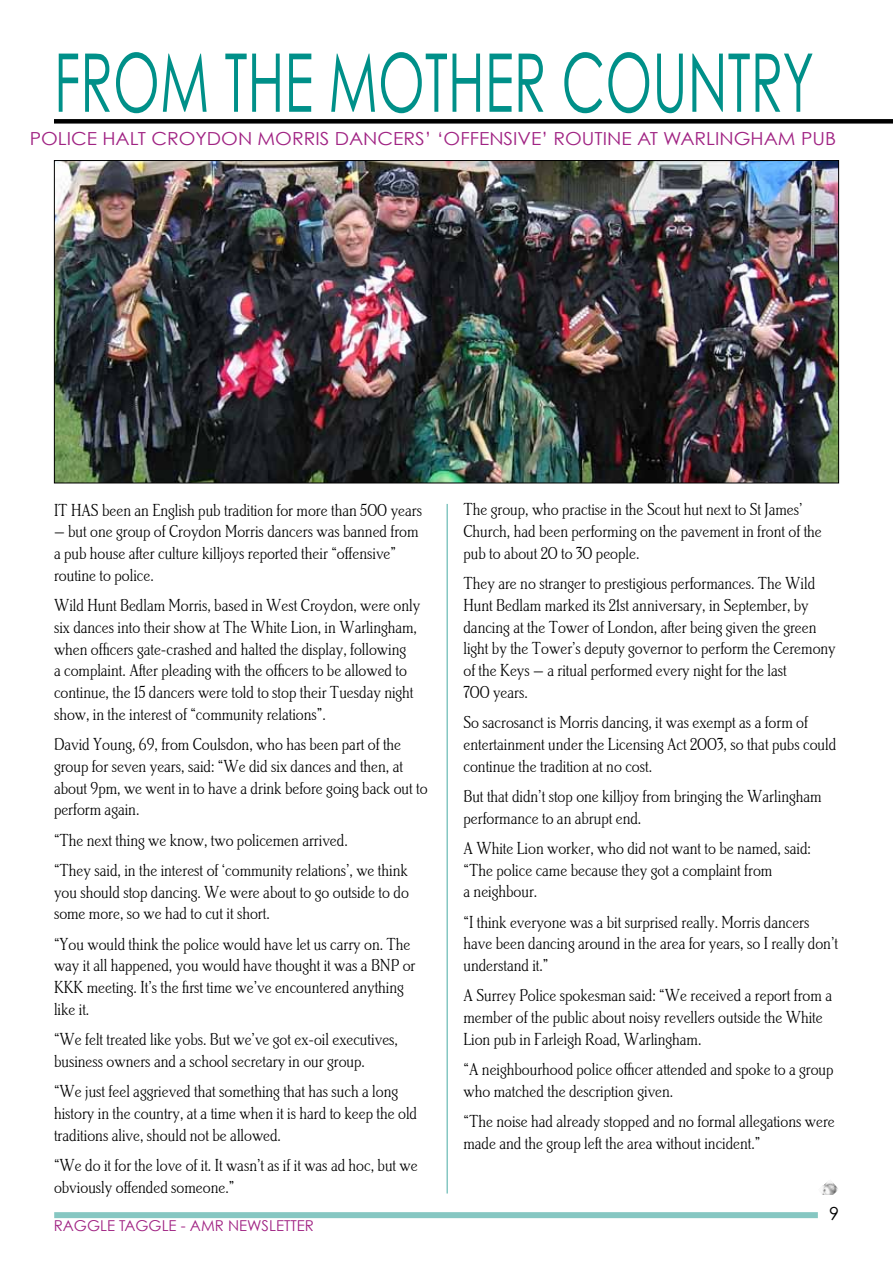
<style>
.page{position:relative;width:893px;height:1263px;background:#fff}
.page>*{position:absolute;margin:0;border:0;box-sizing:border-box;transform-origin:0 0}
.t1{font:81px "Weezer Font";color:#009089;scale:.67 1}
.t2{font:18px/21.8px "Brighton Light Let Plain";color:#000;scale:.95 1}
.t3{font:18px "Weezer Font";color:#a02383;scale:1.07 1}
.t4{font:18px "Weezer Font";color:#000}
.t5{font:15px "Weezer Font";color:#a02383}
</style>
<div class="page">
<div style="left:54px;top:1212px;width:764px;height:6px;background:#86c7c2"></div>
<div style="left:54px;top:119px;width:839px;height:5px;background:#000"></div>
<img style="left:56px;top:162px;width:781px;height:319px">
<hr style="left:446px;top:504px;width:2px;height:689px;background:#86c7c2">
<img style="left:821px;top:1181px;width:17px;height:14px">
<h1 class="t1" style="left:54px;top:33px;width:1084px">FROM TH E MOTH ER COUNTRY</h1>
<p class="t3" style="left:30px;top:128px;width:80px">POLICE HAL</p>
<p class="t3" style="left:138px;top:128px;width:154px">T CROYDON MORRIS</p>
<p class="t3" style="left:335px;top:128px;width:15px">DANC</p>
<p class="t3" style="left:393px;top:128px;width:282px">ERS ’ ‘OFFENSIVE’ ROUTIN E AT WARLINGHAM</p>
<p class="t3" style="left:801px;top:128px;width:32px">PUB</p>
<p class="t2" style="left:54px;top:499px;width:389px">IT HAS been an English pub tradition for more than 500 years</p>
<p class="t2" style="left:54px;top:520px;width:385px">– but one group of Croydon Morris dancers was banned from a pub house after culture killjoys reported their “offensive” routine to police.</p>
<p class="t2" style="left:54px;top:594px;width:387px">Wild Hunt Bedlam Morris, based in West Croydon, were only six dances into their show at The White Lion, in Warlingham, when officers gate-crashed and halted the display, following<br>a complaint. After pleading with the officers to be allowed to continue, the 15 dancers were told to stop their Tuesday night show, in the interest of “community relations”.</p>
<p class="t2" style="left:54px;top:733px;width:395px">David Young, 69, from Coulsdon, who has been part of the group for seven years, said: “We did six dances and then, at about 9pm, we went in to have a drink before going back out to perform again.</p>
<p class="t2" style="left:54px;top:824px;width:374px;line-height:30.3px">“The next thing we know, two policemen arrived.<br>“They said, in the interest of ‘community relations’, we think</p>
<p class="t2" style="left:54px;top:881px;width:375px">you should stop dancing. We were about to go outside to do some more, so we had to cut it short.</p>
<p class="t2" style="left:54px;top:933px;width:382px">“You would think the police would have let us carry on. The way it all happened, you would have thought it was a BNP or KKK meeting. It’s the first time we’ve encountered anything like it.</p>
<p class="t2" style="left:54px;top:1028px;width:364px">“We felt treated like yobs. But we’ve got ex-oil executives, business owners and a school secretary in our group.</p>
<p class="t2" style="left:54px;top:1080px;width:384px">“We just feel aggrieved that something that has such a long history in the country, at a time when it is hard to keep the old traditions alive, should not be allowed.</p>
<p class="t2" style="left:54px;top:1154px;width:384px">“We do it for the love of it. It wasn’t as if it was ad hoc, but we obviously offended someone.”</p>
<p class="t5" style="left:54px;top:1217px;width:262px">RAGGLE TAGGLE - AMR NEWSLETTER</p>
<p class="t2" style="left:463px;top:499px;width:379px">The group, who practise in the Scout hut next to St James’<br>Church, had been performing on the pavement in front of the pub to about 20 to 30 people.</p>
<p class="t2" style="left:463px;top:572px;width:393px">They are no stranger to prestigious performances. The Wild Hunt Bedlam marked its 21st anniversary, in September, by dancing at the Tower of London, after being given the green light by the Tower’s deputy governor to perform the Ceremony of the Keys – a ritual performed every night for the last<br>700 years.</p>
<p class="t2" style="left:463px;top:711px;width:394px">So sacrosanct is Morris dancing, it was exempt as a form of entertainment under the Licensing Act 2003, so that pubs could continue the tradition at no cost.</p>
<p class="t2" style="left:463px;top:785px;width:378px">But that didn’t stop one killjoy from bringing the Warlingham performance to an abrupt end.</p>
<p class="t2" style="left:463px;top:837px;width:367px">A White Lion worker, who did not want to be named, said: “The police came because they got a complaint from<br>a neighbour.</p>
<p class="t2" style="left:463px;top:911px;width:396px">“I think everyone was a bit surprised really. Morris dancers have been dancing around in the area for years, so I really don’t understand it.”</p>
<p class="t2" style="left:463px;top:985px;width:389px">A Surrey Police spokesman said: “We received a report from a member of the public about noisy revellers outside the White<br>Lion pub in Farleigh Road, Warlingham.</p>
<p class="t2" style="left:463px;top:1058px;width:391px">“A neighbourhood police officer attended and spoke to a group who matched the description given.</p>
<p class="t2" style="left:463px;top:1110px;width:392px">“The noise had already stopped and no formal allegations were made and the group left the area without incident.”</p>
<p class="t4" style="left:829px;top:1203px;width:11px">9</p>
</div>
